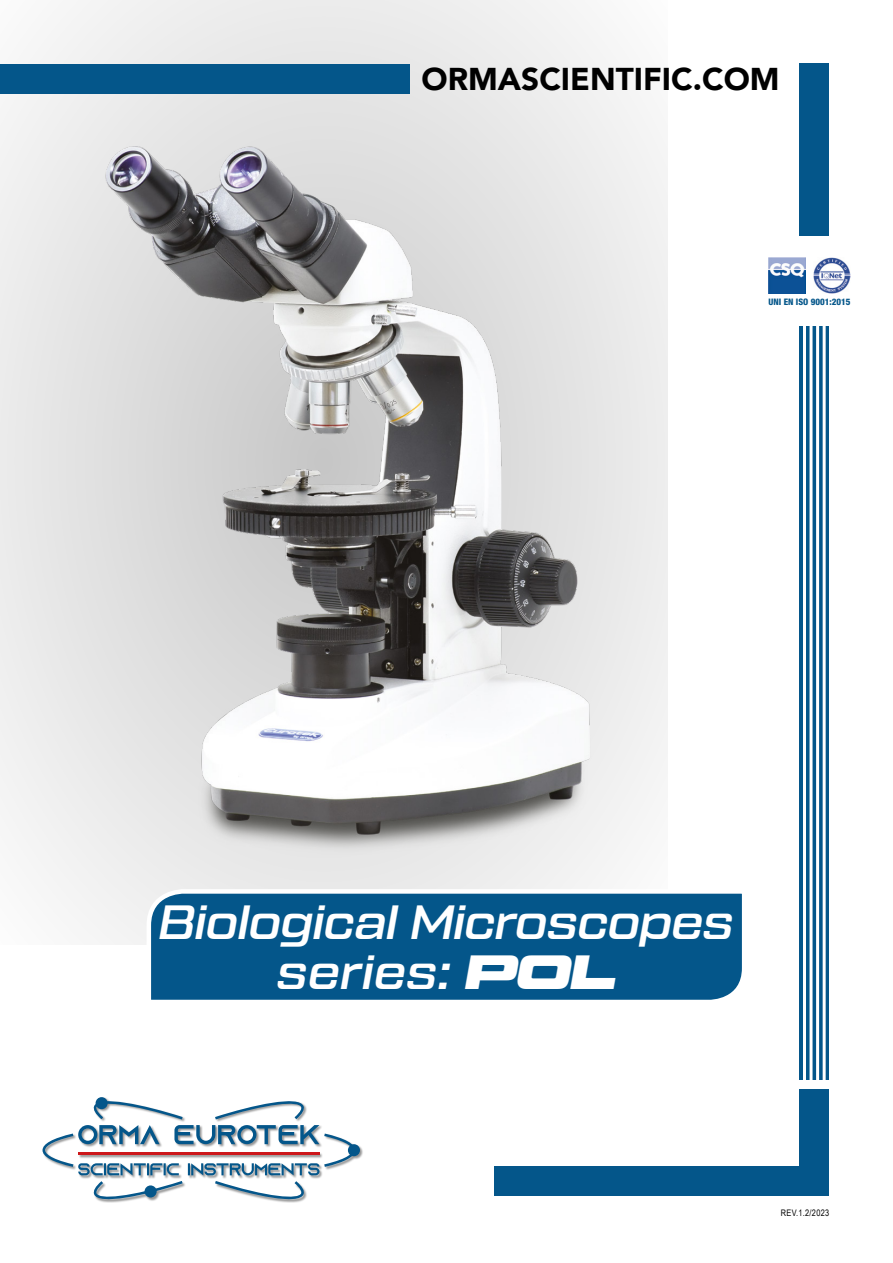
<style>
.page{position:relative;width:893px;height:1263px;background:#fff}
.page>*{position:absolute;margin:0;border:0;box-sizing:border-box;transform-origin:0 0}
.t1{font:48px/49.5px "Tactic Sans Med It";letter-spacing:-.02em;color:#fff;text-align:center}
.t2{font:900 31.5px "Avenir";color:#000}
.t3{font:800 condensed 9px "Helvetica Neue LT Std";color:#04568a}
.t4{font:9px "Arial Narrow";letter-spacing:.03em;color:#000}
.s1{font-family:"Tactic Sans Ext Exd Ult It"}
</style>
<div class="page">
<div style="left:0;top:0;width:668px;height:944px;background:#ececec"></div>
<div style="left:799px;top:64px;width:30px;height:172px;background:#04568a"></div>
<div style="left:799px;top:326px;width:30px;height:754px;background:#04568a"></div>
<div style="left:799px;top:1090px;width:30px;height:106px;background:#04568a"></div>
<div style="left:494px;top:1166px;width:335px;height:30px;background:#04568a"></div>
<div style="left:43px;top:1097px;width:321px;height:106px;background:#000;opacity:.42"></div>
<div style="left:348px;top:1144px;width:12px;height:12px;background:#04568a;border-radius:50%"></div>
<svg style="left:93px;top:1097px;width:90px;height:22px"></svg>
<svg style="left:215px;top:1097px;width:90px;height:22px"></svg>
<svg style="left:215px;top:1181px;width:90px;height:22px"></svg>
<svg style="left:93px;top:1181px;width:90px;height:22px"></svg>
<svg style="left:43px;top:1125px;width:312px;height:50px"></svg>
<hr style="left:803px;top:323px;width:3px;height:759px;background:#fff">
<hr style="left:809px;top:323px;width:3px;height:759px;background:#fff">
<hr style="left:816px;top:323px;width:3px;height:759px;background:#fff">
<hr style="left:823px;top:323px;width:3px;height:759px;background:#fff">
<img style="left:768px;top:257px;width:37px;height:37px">
<img style="left:814px;top:257px;width:36px;height:37px">
<svg style="left:144px;top:887px;width:598px;height:113px;background:#176292"></svg>
<div style="left:0;top:64px;width:409px;height:30px;background:#04568a"></div>
<img style="left:100px;top:139px;width:490px;height:711px">
<p class="t2" style="left:422px;top:60px;width:360px">ORMASCIENTIFIC.COM</p>
<p class="t3" style="left:768px;top:296px;width:83px">UNI EN ISO 9001:2015</p>
<p class="t1" style="left:159px;top:898px;width:577px">Biological Microscopes series: <span class="s1">POL</span></p>
<p class="t4" style="left:781px;top:1206px;width:50px">REV.1.2/2023</p>
</div>
